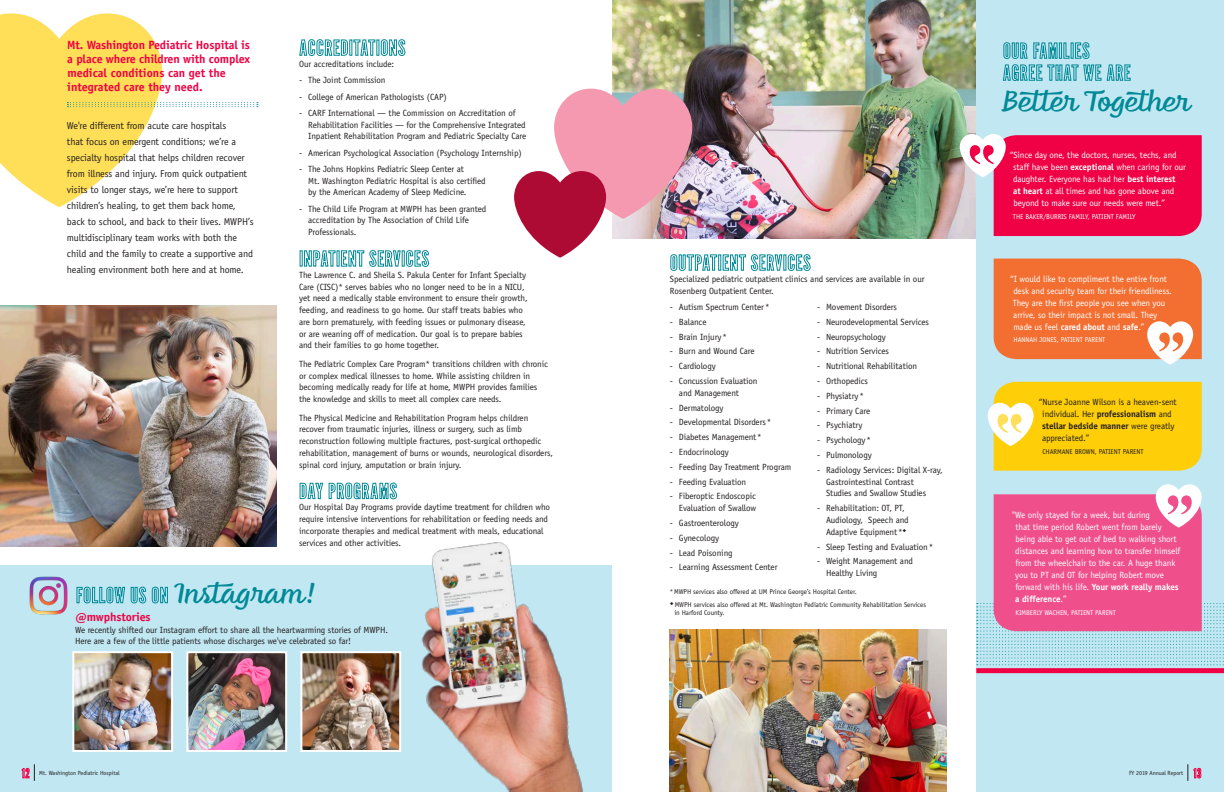
<style>
.page{position:relative;width:1224px;height:792px;background:#fff}
.page>*{position:absolute;margin:0;border:0;box-sizing:border-box;transform-origin:0 0}
.t1{font:28px "Feltro";color:#008996}
.t2{font:700 12px/14px "Officina Sans Std";letter-spacing:-.01em;color:#f00044}
.t3{font:10px/16px "Officina Sans Std";letter-spacing:-.01em;color:#231f20}
.t4{font:9px/11.8px "Officina Sans Std";letter-spacing:-.01em;color:#231f20}
.t5{font:9px/12px "Officina Sans Std";letter-spacing:-.01em;color:#fff}
.t6{font:7px/8.4px "Officina Sans Std";letter-spacing:-.01em;color:#231f20}
.t7{font:7px "Officina Sans Std";letter-spacing:-.01em;color:#fff}
.t8{font:6px "Officina Sans Std";letter-spacing:-.01em;color:#231f20}
.s1{font-weight:700}
</style>
<div class="page">
<img style="left:612px;top:0;width:364px;height:239px">
<div style="left:976px;top:0;width:248px;height:792px;background:#c1e7f2"></div>
<svg style="left:299px;top:39px;width:106px;height:17px"></svg>
<svg style="left:300px;top:250px;width:129px;height:17px"></svg>
<svg style="left:300px;top:483px;width:23px;height:16px"></svg>
<svg style="left:329px;top:483px;width:68px;height:16px"></svg>
<div style="left:718px;top:255px;width:3px;height:15px;border:1px solid #008996"></div>
<svg style="left:723px;top:254px;width:88px;height:17px"></svg>
<svg style="left:0;top:13px;width:258px;height:194px"></svg>
<div style="left:976px;top:668px;width:248px;height:5px;background:#f00044"></div>
<svg style="left:1188px;top:764px;width:13px;height:17px"></svg>
<img style="left:0;top:306px;width:276px;height:241px">
<img style="left:514px;top:89px;width:203px;height:182px">
<img style="left:670px;top:630px;width:276px;height:162px">
<div style="left:0;top:565px;width:612px;height:227px;background:#c1e7f2"></div>
<svg style="left:77px;top:587px;width:48px;height:16px"></svg>
<svg style="left:131px;top:587px;width:15px;height:16px"></svg>
<svg style="left:152px;top:587px;width:16px;height:16px"></svg>
<img style="left:29px;top:576px;width:39px;height:39px">
<svg style="left:22px;top:764px;width:13px;height:17px"></svg>
<img style="left:75px;top:654px;width:95px;height:95px">
<div style="left:72px;top:651px;width:101px;height:101px;border:2px solid #fff"></div>
<img style="left:189px;top:654px;width:95px;height:95px">
<div style="left:186px;top:651px;width:101px;height:101px;border:2px solid #fff"></div>
<img style="left:303px;top:654px;width:95px;height:95px">
<div style="left:300px;top:651px;width:101px;height:101px;border:2px solid #fff"></div>
<svg style="left:960px;top:134px;width:242px;height:102px;background:#ec245e"></svg>
<svg style="left:1003px;top:42px;width:98px;height:39px"></svg>
<svg style="left:1107px;top:64px;width:24px;height:17px"></svg>
<svg style="left:988px;top:382px;width:214px;height:89px;background:#fbd221"></svg>
<svg style="left:994px;top:259px;width:208px;height:106px;background:#f07d48"></svg>
<svg style="left:977px;top:484px;width:247px;height:181px"></svg>
<img style="left:421px;top:542px;width:162px;height:250px">
<p class="t2" style="left:67px;top:37px;width:184px">Mt. Washington Pediatric Hospital is a place where children with complex medical conditions can get the integrated care they need.</p>
<p class="t3" style="left:67px;top:118px;width:188px">We're different from acute care hospitals<br>that focus on emergent conditions; we’re a specialty hospital that helps children recover from illness and injury. From quick outpatient visits to longer stays, we’re here to support children’s healing, to get them back home, back to school, and back to their lives. MWPH’s multidisciplinary team works with both the child and the family to create a supportive and healing environment both here and at home.</p>
<p class="t4" style="left:299px;top:58px;width:97px">Our accreditations include:</p>
<p class="t4" style="left:299px;top:74px;width:88px">‐ The Joint Commission</p>
<p class="t4" style="left:299px;top:91px;width:149px">‐ College of American Pathologists (CAP)</p>
<p class="t4" style="left:308px;top:107px;width:220px;text-indent:-9px">‐ CARF International — the Commission on Accreditation of<br>Rehabilitation Facilities — for the Comprehensive Integrated<br>Inpatient Rehabilitation Program and Pediatric Specialty Care</p>
<p class="t4" style="left:299px;top:147px;width:224px">‐ American Psychological Association (Psychology Internship)</p>
<p class="t4" style="left:308px;top:163px;width:179px;text-indent:-9px">‐ The Johns Hopkins Pediatric Sleep Center at<br>Mt. Washington Pediatric Hospital is also certified by the American Academy of Sleep Medicine.</p>
<p class="t4" style="left:308px;top:203px;width:180px;text-indent:-9px">‐ The Child Life Program at MWPH has been granted accreditation by The Association of Child Life<br>Professionals.</p>
<p class="t4" style="left:299px;top:269px;width:230px">The Lawrence C. and Sheila S. Pakula Center for Infant Specialty Care (CISC)* serves babies who no longer need to be in a NICU, yet need a medically stable environment to ensure their growth, feeding, and readiness to go home. Our staff treats babies who are born prematurely, with feeding issues or pulmonary disease, or are weaning off of medication. Our goal is to prepare babies and their families to go home together.</p>
<p class="t4" style="left:299px;top:358px;width:250px">The Pediatric Complex Care Program* transitions children with chronic or complex medical illnesses to home. While assisting children in becoming medically ready for life at home, MWPH provides families the knowledge and skills to meet all complex care needs.</p>
<p class="t4" style="left:299px;top:412px;width:255px">The Physical Medicine and Rehabilitation Program helps children recover from traumatic injuries, illness or surgery, such as limb reconstruction following multiple fractures, post-surgical orthopedic rehabilitation, management of burns or wounds, neurological disorders, spinal cord injury, amputation or brain injury.</p>
<p class="t4" style="left:299px;top:501px;width:252px">Our Hospital Day Programs provide daytime treatment for children who require intensive interventions for rehabilitation or feeding needs and incorporate therapies and medical treatment with meals, educational services and other activities.</p>
<p class="t1" style="left:171px;top:574px;width:143px">Instagram!</p>
<p class="t2" style="left:75px;top:610px;width:77px">@mwphstories</p>
<p class="t4" style="left:75px;top:624px;width:315px">We recently shifted our Instagram effort to share all the heartwarming stories of MWPH.<br>Here are a few of the little patients whose discharges we've celebrated so far!</p>
<p class="t8" style="left:39px;top:770px;width:82px">Mt. Washington Pediatric Hospital</p>
<p class="t4" style="left:670px;top:273px;width:256px">Specialized pediatric outpatient clinics and services are available in our<br>Rosenberg Outpatient Center.</p>
<p class="t4" style="left:670px;top:301px;width:101px">‐ Autism Spectrum Center*</p>
<p class="t4" style="left:670px;top:316px;width:38px">‐ Balance</p>
<p class="t4" style="left:670px;top:331px;width:58px">‐ Brain Injury*</p>
<p class="t4" style="left:670px;top:345px;width:86px">‐ Burn and Wound Care</p>
<p class="t4" style="left:670px;top:360px;width:47px">‐ Cardiology</p>
<p class="t4" style="left:679px;top:375px;width:80px;text-indent:-9px">‐ Concussion Evaluation and Management</p>
<p class="t4" style="left:670px;top:402px;width:55px">‐ Dermatology</p>
<p class="t4" style="left:670px;top:416px;width:103px">‐ Developmental Disorders*</p>
<p class="t4" style="left:670px;top:431px;width:93px">‐ Diabetes Management*</p>
<p class="t4" style="left:670px;top:446px;width:60px">‐ Endocrinology</p>
<p class="t4" style="left:670px;top:461px;width:123px">‐ Feeding Day Treatment Program</p>
<p class="t4" style="left:670px;top:476px;width:78px">‐ Feeding Evaluation</p>
<p class="t4" style="left:670px;top:491px;width:88px;text-align:right">‐ Fiberoptic Endoscopic<br>Evaluation of Swallow</p>
<p class="t4" style="left:670px;top:517px;width:71px">‐ Gastroenterology</p>
<p class="t4" style="left:670px;top:532px;width:51px">‐ Gynecology</p>
<p class="t4" style="left:670px;top:547px;width:64px">‐ Lead Poisoning</p>
<p class="t4" style="left:670px;top:562px;width:109px">‐ Learning Assessment Center</p>
<p class="t4" style="left:817px;top:301px;width:81px">‐ Movement Disorders</p>
<p class="t4" style="left:817px;top:316px;width:113px">‐ Neurodevelopmental Services</p>
<p class="t4" style="left:817px;top:331px;width:70px">‐ Neuropsychology</p>
<p class="t4" style="left:817px;top:345px;width:73px">‐ Nutrition Services</p>
<p class="t4" style="left:817px;top:360px;width:101px">‐ Nutritional Rehabilitation</p>
<p class="t4" style="left:817px;top:375px;width:52px">‐ Orthopedics</p>
<p class="t4" style="left:817px;top:390px;width:48px">‐ Physiatry*</p>
<p class="t4" style="left:817px;top:405px;width:55px">‐ Primary Care</p>
<p class="t4" style="left:817px;top:420px;width:47px">‐ Psychiatry</p>
<p class="t4" style="left:817px;top:434px;width:55px">‐ Psychology*</p>
<p class="t4" style="left:817px;top:449px;width:56px">‐ Pulmonology</p>
<p class="t4" style="left:826px;top:464px;width:118px;text-indent:-9px">‐ Radiology Services: Digital X-ray,<br>Gastrointestinal Contrast<br>Studies and Swallow Studies</p>
<p class="t4" style="left:826px;top:502px;width:84px;text-indent:-9px">‐ Rehabilitation: OT, PT,<br>Audiology, Speech and<br>Adaptive Equipment*</p>
<p class="t4" style="left:817px;top:541px;width:118px">‐ Sleep Testing and Evaluation*</p>
<p class="t4" style="left:826px;top:555px;width:88px;text-indent:-9px">‐ Weight Management and<br>Healthy Living</p>
<p class="t6" style="left:670px;top:587px;width:188px">*MWPH services also offered at UM Prince George’s Hospital Center.</p>
<p class="t6" style="left:674px;top:600px;width:253px;text-indent:-4px">◆ MWPH services also offered at Mt. Washington Pediatric Community Rehabilitation Services in Harford County.</p>
<p class="t1" style="left:1002px;top:82px;width:189px">Better Together</p>
<p class="t5" style="left:1013px;top:149px;width:174px;text-indent:-3px">“Since day one, the doctors, nurses, techs, and staff have been <span class="s1">exceptional</span> when caring for our daughter. Everyone has had her <span class="s1">best interest<br>at heart</span> at all times and has gone above and beyond to make sure our needs were met.”</p>
<p class="t7" style="left:1013px;top:213px;width:124px">THE BAKER/BURRIS FAMILY, PATIENT FAMILY</p>
<p class="t5" style="left:1013px;top:272px;width:161px;text-indent:-3px">“I would like to compliment the entire front desk and security team for their friendliness.<br>They are the first people you see when you arrive, so their impact is not small. They made us feel <span class="s1">cared about</span> and <span class="s1">safe</span>.”</p>
<p class="t7" style="left:1014px;top:336px;width:93px">HANNAH JONES, PATIENT PARENT</p>
<p class="t4" style="left:1042px;top:396px;width:136px;text-indent:-3px">“Nurse Joanne Wilson is a heaven-sent individual. Her <span class="s1">professionalism</span> and <span class="s1">stellar bedside manner</span> were greatly appreciated.”</p>
<p class="t6" style="left:1042px;top:447px;width:103px">CHARMANE BROWN, PATIENT PARENT</p>
<p class="t5" style="left:1015px;top:509px;width:167px;text-indent:-3px">"We only stayed for a week, but during<br>that time period Robert went from barely being able to get out of bed to walking short distances and learning how to transfer himself from the wheelchair to the car. A huge thank you to PT and OT for helping Robert move forward with his life. <span class="s1">Your work really makes a difference</span>.”</p>
<p class="t7" style="left:1015px;top:608px;width:102px">KIMBERLY WACHEN, PATIENT PARENT</p>
<p class="t8" style="left:1129px;top:770px;width:56px">FY 2019 Annual Report</p>
</div>
